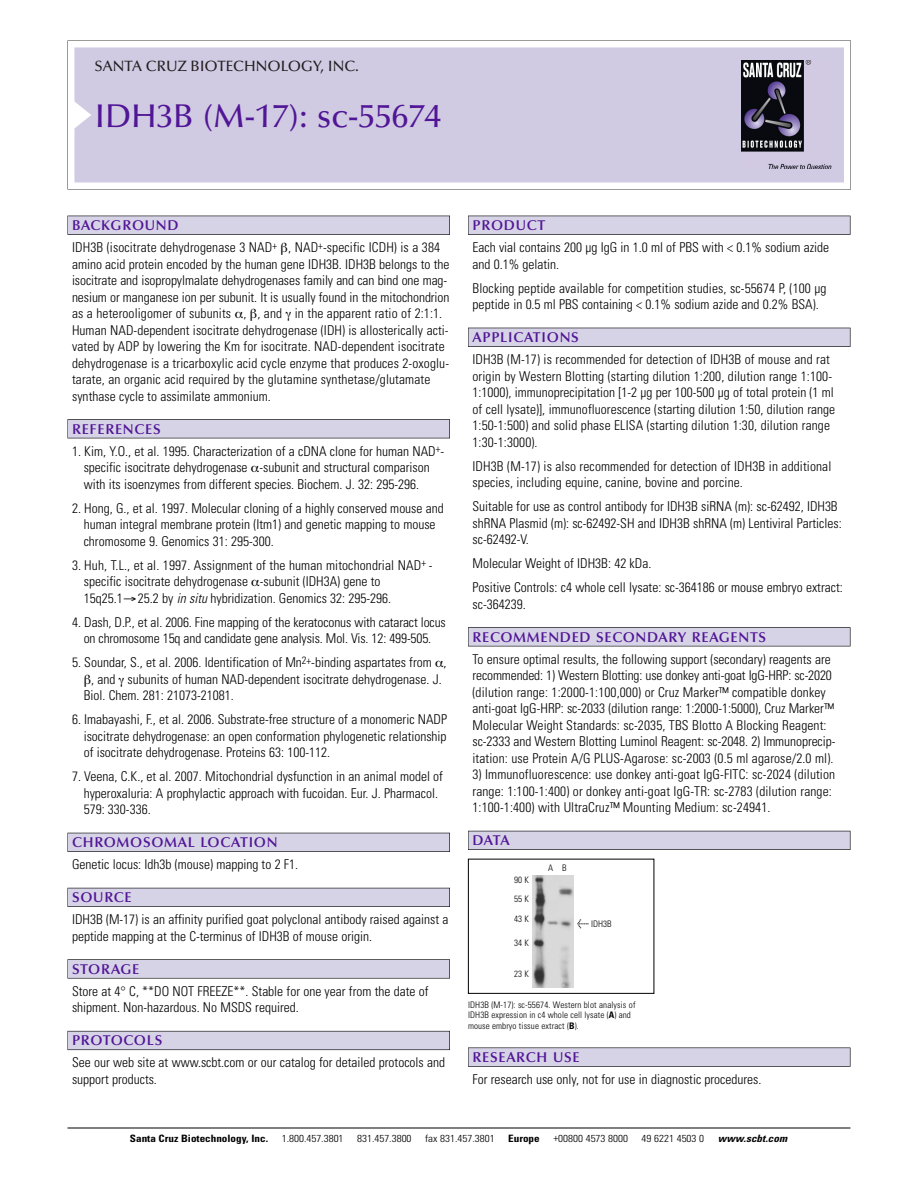
<style>
.page{position:relative;width:918px;height:1188px;background:#fff}
.page>*{position:absolute;margin:0;border:0;box-sizing:border-box;transform-origin:0 0}
.t1{font:500 33px "Optima";color:#511695}
.t2{font:500 15px "Optima";color:#231f20}
.t3{font:600 14.25px "Optima";letter-spacing:.05em;color:#511695}
.t4{font:300 condensed 13.5px/16.5px "Univers";color:#000}
.t5{font:300 condensed 10.2px "Univers";color:#000;scale:1.1 1}
.t6{font:700 condensed 10.2px "Univers";color:#000;scale:1.1 1}
.t7{font:italic 700 condensed 10.2px "Univers";letter-spacing:.005em;color:#000;scale:1.1 1}
.t8{font:300 condensed 9px/10.5px "Univers";letter-spacing:.01em;color:#000}
.s1{font-style:italic}
.s2{font-family:"Meta Plus";font-weight:400;font-stretch:normal;font-size:10.5px}
.s3{font-weight:700}
</style>
<div class="page">
<svg style="left:68px;top:40px;width:783px;height:149px"></svg>
<div style="left:74px;top:47px;width:770px;height:135px;background:#d1cae3"></div>
<img style="left:741px;top:60px;width:90px;height:108px">
<div style="left:68px;top:216px;width:382px;height:19px;background:#525155"></div>
<div style="left:68px;top:216px;width:381px;height:18px;background:#d7d3e7"></div>
<div style="left:68px;top:419px;width:382px;height:19px;background:#525155"></div>
<div style="left:68px;top:420px;width:381px;height:18px;background:#d7d3e7"></div>
<div style="left:68px;top:833px;width:382px;height:19px;background:#525158"></div>
<div style="left:68px;top:833px;width:381px;height:18px;background:#d7d3e7"></div>
<div style="left:68px;top:888px;width:382px;height:19px;background:#54535a"></div>
<div style="left:68px;top:888px;width:381px;height:18px;background:#d7d3e7"></div>
<svg style="left:68px;top:959px;width:382px;height:20px"></svg>
<div style="left:68px;top:960px;width:381px;height:18px;background:#d7d3e7"></div>
<div style="left:68px;top:1031px;width:382px;height:19px;background:#66646e"></div>
<div style="left:68px;top:1031px;width:381px;height:18px;background:#d7d3e7"></div>
<div style="left:468px;top:216px;width:382px;height:19px;background:#525155"></div>
<div style="left:468px;top:216px;width:382px;height:18px;background:#d7d3e7"></div>
<div style="left:468px;top:328px;width:382px;height:19px;background:#515055"></div>
<div style="left:468px;top:328px;width:382px;height:18px;background:#d7d3e7"></div>
<div style="left:468px;top:627px;width:382px;height:19px;background:#545357"></div>
<div style="left:468px;top:628px;width:382px;height:18px;background:#d7d3e7"></div>
<div style="left:468px;top:831px;width:382px;height:19px;background:#54535a"></div>
<div style="left:468px;top:831px;width:382px;height:18px;background:#d7d3e7"></div>
<div style="left:468px;top:1048px;width:382px;height:19px;background:#575759"></div>
<div style="left:468px;top:1048px;width:382px;height:18px;background:#d7d3e7"></div>
<hr style="left:68px;top:1128px;width:782px;height:1px;background:#000">
<div style="left:468px;top:859px;width:186px;height:135px;border:1px solid #000"></div>
<img style="left:532px;top:875px;width:42px;height:113px">
<p class="t2" style="left:94px;top:61px;width:266px">SANTA CRUZ BIOTECHNOLOGY, INC.</p>
<h1 class="t1" style="left:94px;top:103px;width:348px">IDH3B (M-17): sc-55674</h1>
<p class="t3" style="left:72px;top:219px;width:108px">BACKGROUND</p>
<p class="t4" style="left:72px;top:240px;width:379px">IDH3B (isocitrate dehydrogenase 3 NAD<sup>+</sup> , NAD<sup>+</sup>-specific ICDH) is a 384 amino acid protein encoded by the human gene IDH3B. IDH3B belongs to the isocitrate and isopropylmalate dehydrogenases family and can bind one mag&shy;nesium or manganese ion per subunit. It is usually found in the mitochondrion as a heterooligomer of subunits , , and in the apparent ratio of 2:1:1.<br>Human NAD-dependent isocitrate dehydrogenase (IDH) is allosterically acti&shy;vated by ADP by lowering the Km for isocitrate. NAD-dependent isocitrate dehydrogenase is a tricarboxylic acid cycle enzyme that produces 2-oxoglu&shy;tarate, an organic acid required by the glutamine synthetase/glutamate synthase cycle to assimilate ammonium.</p>
<p class="t3" style="left:72px;top:423px;width:90px">REFERENCES</p>
<p class="t4" style="left:84px;top:444px;width:362px;text-indent:-12px">1. Kim, Y.O., et al. 1995. Characterization of a cDNA clone for human NAD<sup>+</sup>- specific isocitrate dehydrogenase -subunit and structural comparison with its isoenzymes from different species. Biochem. J. 32: 295-296.</p>
<p class="t4" style="left:84px;top:501px;width:362px;text-indent:-12px">2. Hong, G., et al. 1997. Molecular cloning of a highly conserved mouse and human integral membrane protein (Itm1) and genetic mapping to mouse chromosome 9. Genomics 31: 295-300.</p>
<p class="t4" style="left:84px;top:558px;width:350px;text-indent:-12px">3. Huh, T.L., et al. 1997. Assignment of the human mitochondrial NAD<sup>+</sup> - specific isocitrate dehydrogenase -subunit (IDH3A) gene to<br>15q25.1→25.2 by <span class="s1">in situ</span> hybridization. Genomics 32: 295-296.</p>
<p class="t4" style="left:72px;top:615px;width:375px;text-align:center">4. Dash, D.P., et al. 2006. Fine mapping of the keratoconus with cataract locus on chromosome 15q and candidate gene analysis. Mol. Vis. 12: 499-505.</p>
<p class="t4" style="left:72px;top:655px;width:376px">5. Soundar, S., et al. 2006. Identification of Mn<sup>2+</sup>-binding aspartates from ,</p>
<p class="t4" style="left:91px;top:672px;width:352px">, and subunits of human NAD-dependent isocitrate dehydrogenase. J.</p>
<p class="t4" style="left:84px;top:688px;width:152px">Biol. Chem. 281: 21073-21081.</p>
<p class="t4" style="left:84px;top:712px;width:365px;text-align:justify;text-indent:-12px">6. Imabayashi, F., et al. 2006. Substrate-free structure of a monomeric NADP isocitrate dehydrogenase: an open conformation phylogenetic relationship of isocitrate dehydrogenase. Proteins 63: 100-112.</p>
<p class="t4" style="left:84px;top:769px;width:361px;text-indent:-12px">7. Veena, C.K., et al. 2007. Mitochondrial dysfunction in an animal model of hyperoxaluria: A prophylactic approach with fucoidan. Eur. J. Pharmacol.<br>579: 330-336.</p>
<p class="t3" style="left:72px;top:837px;width:207px">CHROMOSOMAL LOCATION</p>
<p class="t4" style="left:72px;top:857px;width:228px">Genetic locus: Idh3b (mouse) mapping to 2 F1.</p>
<p class="t3" style="left:72px;top:892px;width:61px">SOURCE</p>
<p class="t4" style="left:72px;top:912px;width:378px">IDH3B (M-17) is an affinity purified goat polyclonal antibody raised against a peptide mapping at the C-terminus of IDH3B of mouse origin.</p>
<p class="t3" style="left:72px;top:963px;width:69px">STORAGE</p>
<p class="t4" style="left:72px;top:984px;width:358px">Store at 4° C, **DO NOT FREEZE**. Stable for one year from the date of shipment. Non-hazardous. No MSDS required.</p>
<p class="t3" style="left:72px;top:1035px;width:92px">PROTOCOLS</p>
<p class="t4" style="left:72px;top:1055px;width:375px">See our web site at www.scbt.com or our catalog for detailed protocols and support products.</p>
<p class="t3" style="left:473px;top:219px;width:74px">PRODUCT</p>
<p class="t4" style="left:473px;top:240px;width:358px">Each vial contains 200 µg IgG in 1.0 ml of PBS with &lt; 0.1% sodium azide and 0.1% gelatin.</p>
<p class="t4" style="left:473px;top:281px;width:356px">Blocking peptide available for competition studies, sc-55674 P, (100 µg peptide in 0.5 ml PBS containing &lt; 0.1% sodium azide and 0.2% BSA).</p>
<p class="t3" style="left:473px;top:332px;width:108px">APPLICATIONS</p>
<p class="t4" style="left:473px;top:352px;width:364px">IDH3B (M-17) is recommended for detection of IDH3B of mouse and rat origin by Western Blotting (starting dilution 1:200, dilution range 1:100- 1:1000), immunoprecipitation [1-2 µg per 100-500 µg of total protein (1 ml of cell lysate)], immunofluorescence (starting dilution 1:50, dilution range 1:50-1:500) and solid phase ELISA (starting dilution 1:30, dilution range 1:30-1:3000).</p>
<p class="t4" style="left:473px;top:459px;width:360px">IDH3B (M-17) is also recommended for detection of IDH3B in additional species, including equine, canine, bovine and porcine.</p>
<p class="t4" style="left:473px;top:499px;width:371px">Suitable for use as control antibody for IDH3B siRNA (m): sc-62492, IDH3B shRNA Plasmid (m): sc-62492-SH and IDH3B shRNA (m) Lentiviral Particles: sc-62492-V.</p>
<p class="t4" style="left:473px;top:553px;width:372px;line-height:24px">Molecular Weight of IDH3B: 42 kDa.<br>Positive Controls: c4 whole cell lysate: sc-364186 or mouse embryo extract:</p>
<p class="t4" style="left:473px;top:597px;width:55px">sc-364239.</p>
<p class="t3" style="left:473px;top:631px;width:295px">RECOMMENDED SECONDARY REAGENTS</p>
<p class="t4" style="left:473px;top:652px;width:364px">To ensure optimal results, the following support (secondary) reagents are recommended: 1) Western Blotting: use donkey anti-goat IgG-HRP: sc-2020 (dilution range: 1:2000-1:100,000) or Cruz Marker™ compatible donkey anti-goat IgG-HRP: sc-2033 (dilution range: 1:2000-1:5000), Cruz Marker™ Molecular Weight Standards: sc-2035, TBS Blotto A Blocking Reagent: sc-2333 and Western Blotting Luminol Reagent: sc-2048. 2) Immunoprecip&shy;itation: use Protein A/G PLUS-Agarose: sc-2003 (0.5 ml agarose/2.0 ml).</p>
<p class="t4" style="left:473px;top:767px;width:364px">3) Immunofluorescence: use donkey anti-goat IgG-FITC: sc-2024 (dilution range: 1:100-1:400) or donkey anti-goat IgG-TR: sc-2783 (dilution range:<br>1:100-1:400) with UltraCruz™ Mounting Medium: sc-24941.</p>
<p class="t3" style="left:473px;top:835px;width:39px">DATA</p>
<p class="t8" style="left:514px;top:871px;width:16px;line-height:19.5px;text-align:justify">90 K 55 K 43 K</p>
<p class="t8" style="left:514px;top:938px;width:16px">34 K</p>
<p class="t8" style="left:514px;top:970px;width:16px">23 K</p>
<p class="t8" style="left:548px;top:863px;width:20px">A B</p>
<p class="t8" style="left:577px;top:919px;width:36px"><span class="s2">&lt;</span> IDH3B</p>
<p class="t8" style="left:468px;top:1000px;width:169px">IDH3B (M-17): sc-55674. Western blot analysis of<br>IDH3B expression in c4 whole cell lysate (<span class="s3">A</span>) and mouse embryo tissue extract (<span class="s3">B</span>).</p>
<p class="t3" style="left:473px;top:1051px;width:109px">RESEARCH USE</p>
<p class="t4" style="left:473px;top:1072px;width:290px">For research use only, not for use in diagnostic procedures.</p>
<p class="t6" style="left:130px;top:1135px;width:127px">Santa Cruz Biotechnology, Inc.</p>
<p class="t5" style="left:282px;top:1135px;width:58px">1.800.457.3801</p>
<p class="t5" style="left:357px;top:1135px;width:51px">831.457.3800</p>
<p class="t5" style="left:425px;top:1135px;width:65px">fax 831.457.3801</p>
<p class="t6" style="left:508px;top:1135px;width:30px">Europe</p>
<p class="t5" style="left:553px;top:1135px;width:69px">+00800 4573 8000</p>
<p class="t5" style="left:642px;top:1135px;width:58px">49 6221 4503 0</p>
<p class="t7" style="left:718px;top:1135px;width:64px">www.scbt.com</p>
</div>
